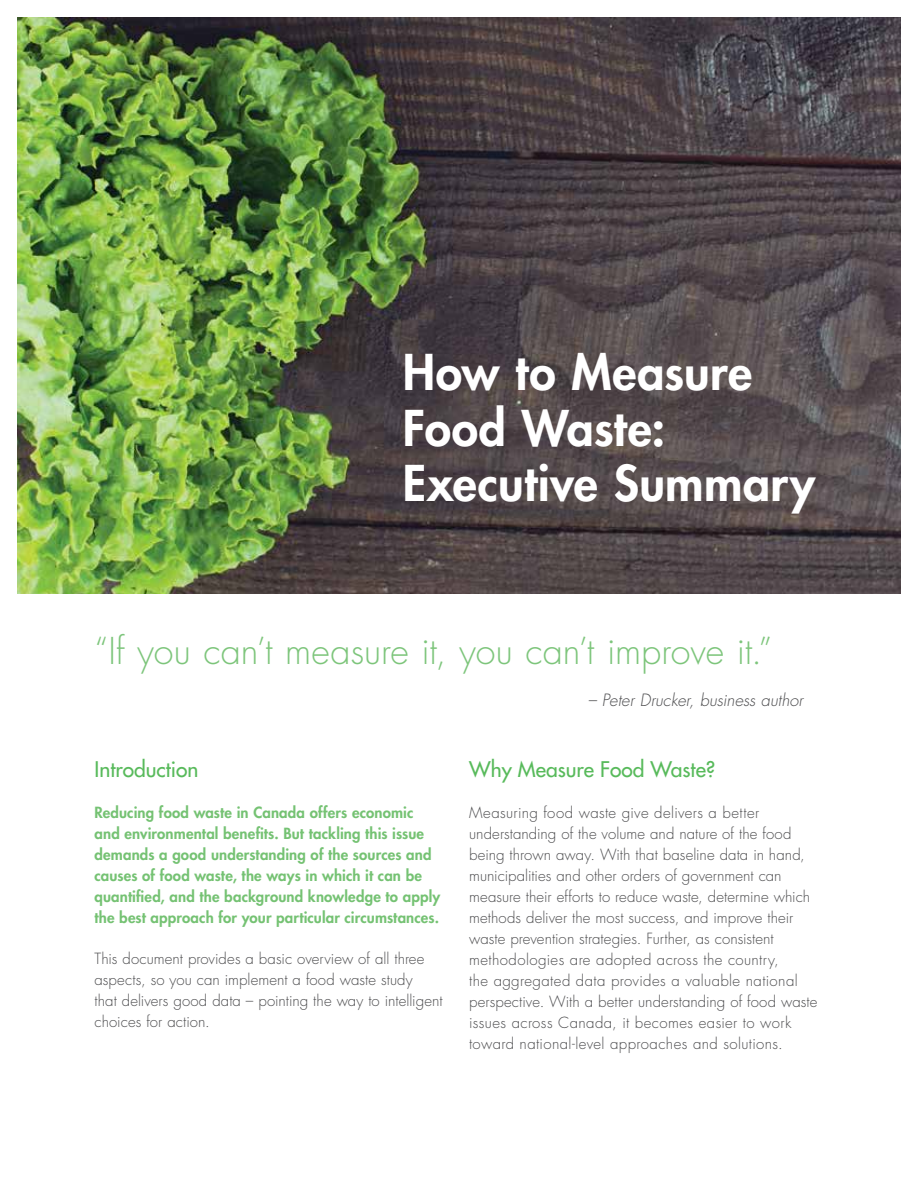
<style>
.page{position:relative;width:918px;height:1188px;background:#fff}
.page>*{position:absolute;margin:0;border:0;box-sizing:border-box;transform-origin:0 0}
.t1{font:800 48px/55.5px "Futura Std";letter-spacing:.01em;color:#fff}
.t2{font:300 36px "Futura Std";color:#7dc57b}
.t3{font:500 21px "Futura Std";color:#58ba5b}
.t4{font:italic 300 16.5px "Futura Std";color:#4d4d4f}
.t5{font:300 15px/21px "Futura Std";letter-spacing:.01em;color:#4d4d4f}
.t6{font:800 15px/21px "Futura Std";letter-spacing:.01em;color:#75c273}
</style>
<div class="page">
<img style="left:17px;top:17px;width:884px;height:577px">
<h1 class="t1" style="left:403px;top:345px;width:414px">How to Measure<br>Food Waste:<br>Executive Summary</h1>
<h2 class="t2" style="left:94px;top:629px;width:680px">“If you can’t measure it, you can’t improve it.”</h2>
<p class="t4" style="left:588px;top:690px;width:216px">– Peter Drucker, business author</p>
<h3 class="t3" style="left:94px;top:756px;width:105px">Introduction</h3>
<p class="t6" style="left:94px;top:802px;width:347px">Reducing food waste in Canada offers economic and environmental benefits. But tackling this issue demands a good understanding of the sources and causes of food waste, the ways in which it can be quantified, and the background knowledge to apply the best approach for your particular circumstances.</p>
<p class="t5" style="left:94px;top:949px;width:350px">This document provides a basic overview of all three aspects, so you can implement a food waste study<br>that delivers good data – pointing the way to intelligent choices for action.</p>
<h3 class="t3" style="left:469px;top:756px;width:248px">Why Measure Food Waste?</h3>
<p class="t5" style="left:469px;top:802px;width:350px">Measuring food waste give delivers a better understanding of the volume and nature of the food being thrown away. With that baseline data in hand, municipalities and other orders of government can measure their efforts to reduce waste, determine which methods deliver the most success, and improve their waste prevention strategies. Further, as consistent methodologies are adopted across the country,<br>the aggregated data provides a valuable national perspective. With a better understanding of food waste issues across Canada, it becomes easier to work toward national-level approaches and solutions.</p>
</div>
